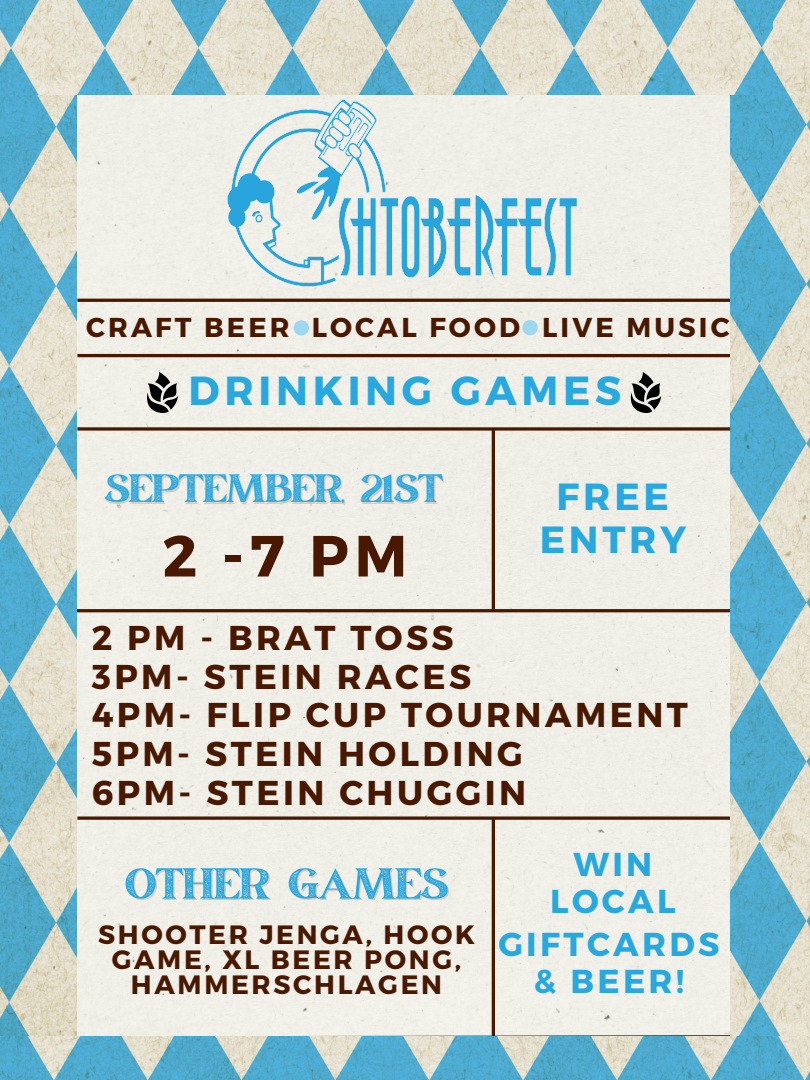
<style>
.page{position:relative;width:810px;height:1080px;background:#fff}
.page>*{position:absolute;margin:0;border:0;box-sizing:border-box;transform-origin:0 0}
.t1{font:700 58px "Montserrat";color:#491800}
.t2{font:51.94px "March Rough";letter-spacing:-.03em;color:#27a9e0}
.t3{font:47.25px "March Rough";letter-spacing:-.03em;color:#27a9e0}
.t4{font:700 40.62px "Montserrat";letter-spacing:.115em;color:#27a9e0}
.t5{font:700 37.75px/42.5px "Montserrat";letter-spacing:.1em;color:#27a9e0;text-align:center}
.t6{font:700 34.44px/38.9px "Montserrat";letter-spacing:.1em;color:#491800}
.t7{font:700 33.12px/37.4px "Montserrat";letter-spacing:.1em;color:#27a9e0;text-align:center}
.t8{font:700 27.31px "Montserrat";letter-spacing:.115em;color:#491800}
.t9{font:700 26.5px/25.1px "Montserrat";letter-spacing:.1em;color:#491800;text-align:center}
</style>
<div class="page">
<div style="left:77px;top:95px;width:654px;height:939px;background:#f0f0e9"></div>
<hr style="left:77px;top:299px;width:654px;height:3px;background:#491800">
<hr style="left:77px;top:354px;width:654px;height:3px;background:#491800">
<svg style="left:77px;top:427px;width:654px;height:4px;background:#663e29"></svg>
<hr style="left:77px;top:609px;width:653px;height:3px;background:#491800">
<hr style="left:492px;top:429px;width:3px;height:182px;background:#491800">
<div style="left:294px;top:320px;width:15px;height:16px;background:#9dd7f0;border-radius:50%"></div>
<div style="left:522px;top:320px;width:16px;height:15px;background:#9dd7f0;border-radius:50%"></div>
<img style="left:0;top:95px;width:77px;height:942px">
<svg style="left:77px;top:816px;width:654px;height:4px;background:#663e29"></svg>
<svg style="left:75px;top:1034px;width:656px;height:3px;background:#c5cdc8"></svg>
<hr style="left:492px;top:818px;width:3px;height:220px;background:#491800">
<img style="left:731px;top:0;width:79px;height:1037px">
<img style="left:0;top:1037px;width:810px;height:43px">
<img style="left:190px;top:95px;width:436px;height:222px">
<img style="left:0;top:0;width:773px;height:95px">
<img style="left:619px;top:365px;width:54px;height:54px">
<img style="left:136px;top:365px;width:54px;height:54px">
<p class="t8" style="left:86px;top:310px;width:645px">CRAFT BEER LOCAL FOOD LIVE MUSIC</p>
<p class="t4" style="left:189px;top:364px;width:434px">DRINKING GAMES</p>
<p class="t3" style="left:105px;top:467px;width:341px">SEPTEMBER, 21ST</p>
<h1 class="t1" style="left:162px;top:518px;width:246px">2 -7 PM</h1>
<p class="t5" style="left:540px;top:473px;width:148px">FREE<br>ENTRY</p>
<p class="t6" style="left:92px;top:616px;width:598px">2 PM - BRAT TOSS<br>3PM- STEIN RACES<br>4PM- FLIP CUP TOURNAMENT<br>5PM- STEIN HOLDING<br>6PM- STEIN CHUGGIN</p>
<h2 class="t2" style="left:126px;top:860px;width:325px">OTHER GAMES</h2>
<p class="t9" style="left:98px;top:920px;width:378px">SHOOTER JENGA, HOOK<br>GAME, XL BEER PONG,<br>HAMMERSCHLAGEN</p>
<p class="t7" style="left:550px;top:843px;width:127px">WIN<br>LOCAL</p>
<p class="t7" style="left:498px;top:924px;width:223px;line-height:37px">GIFTCARDS &amp; BEER!</p>
</div>
